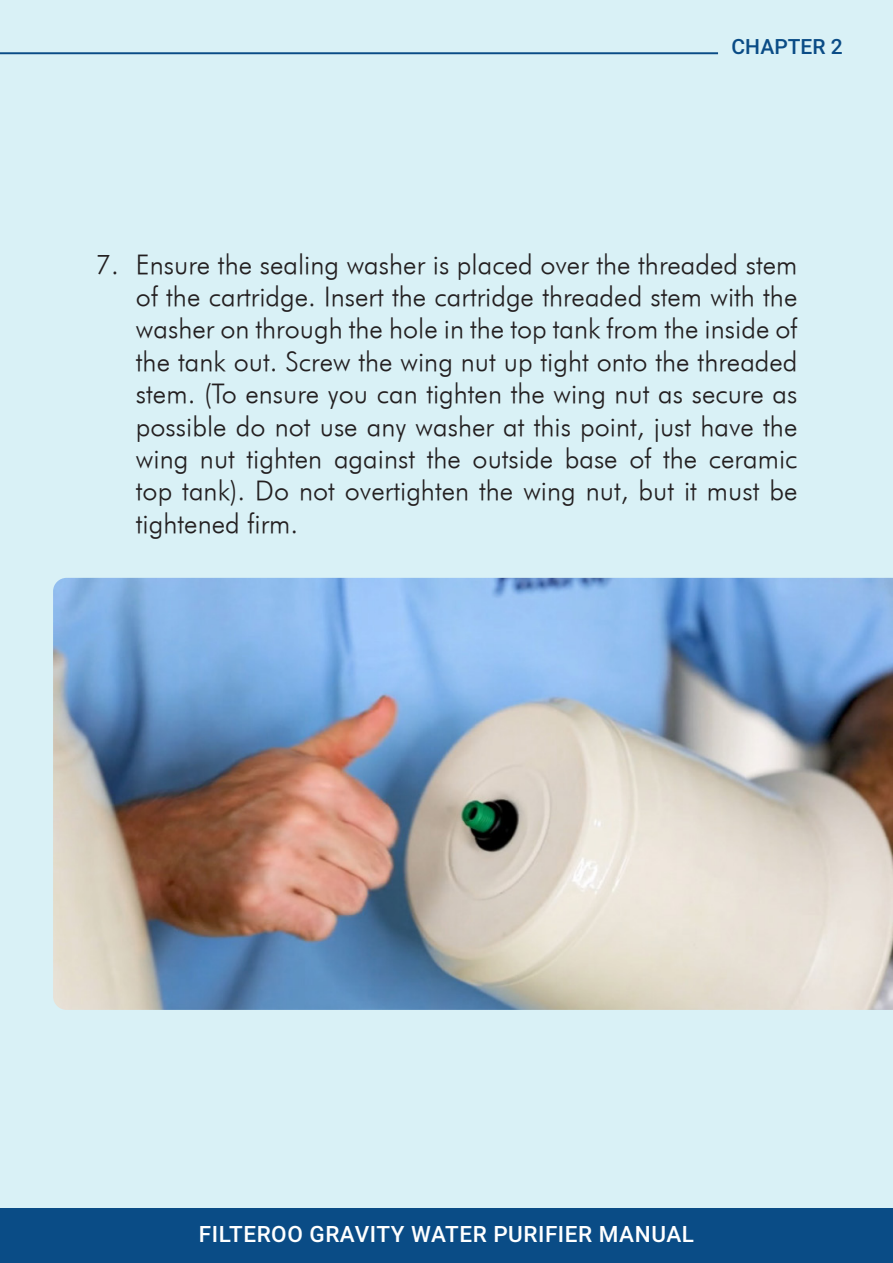
<style>
.page{position:relative;width:893px;height:1263px;background:#d9f1f6}
.page>*{position:absolute;margin:0;border:0;box-sizing:border-box;transform-origin:0 0}
.t1{font:italic 27px/32.4px "Futura";color:#231f20;text-align:justify}
.t2{font:500 22.5px "Roboto";letter-spacing:.025em;color:#fff}
.Body_Text_Century_Re{font:500 21px "Roboto";color:#0a4c86}
</style>
<div class="page">
<div style="left:0;top:1209px;width:893px;height:54px;background:#0a4c86"></div>
<img style="left:53px;top:578px;width:840px;height:432px">
<hr style="left:0;top:52px;width:718px;height:2px;background:#0a4c86">
<p class="Body_Text_Century_Re" style="left:731px;top:32px;width:113px">CHAPTER 2</p>
<p class="t1" style="left:136px;top:248px;width:663px;text-indent:-41px">7. Ensure the sealing washer is placed over the threaded stem of the cartridge. Insert the cartridge threaded stem with the washer on through the hole in the top tank from the inside of the tank out. Screw the wing nut up tight onto the threaded stem. (To ensure you can tighten the wing nut as secure as possible do not use any washer at this point, just have the wing nut tighten against the outside base of the ceramic top tank). Do not overtighten the wing nut, but it must be tightened firm.</p>
<p class="t2" style="left:199px;top:1218px;width:497px">FILTEROO GRAVITY WATER PURIFIER MANUAL</p>
</div>
